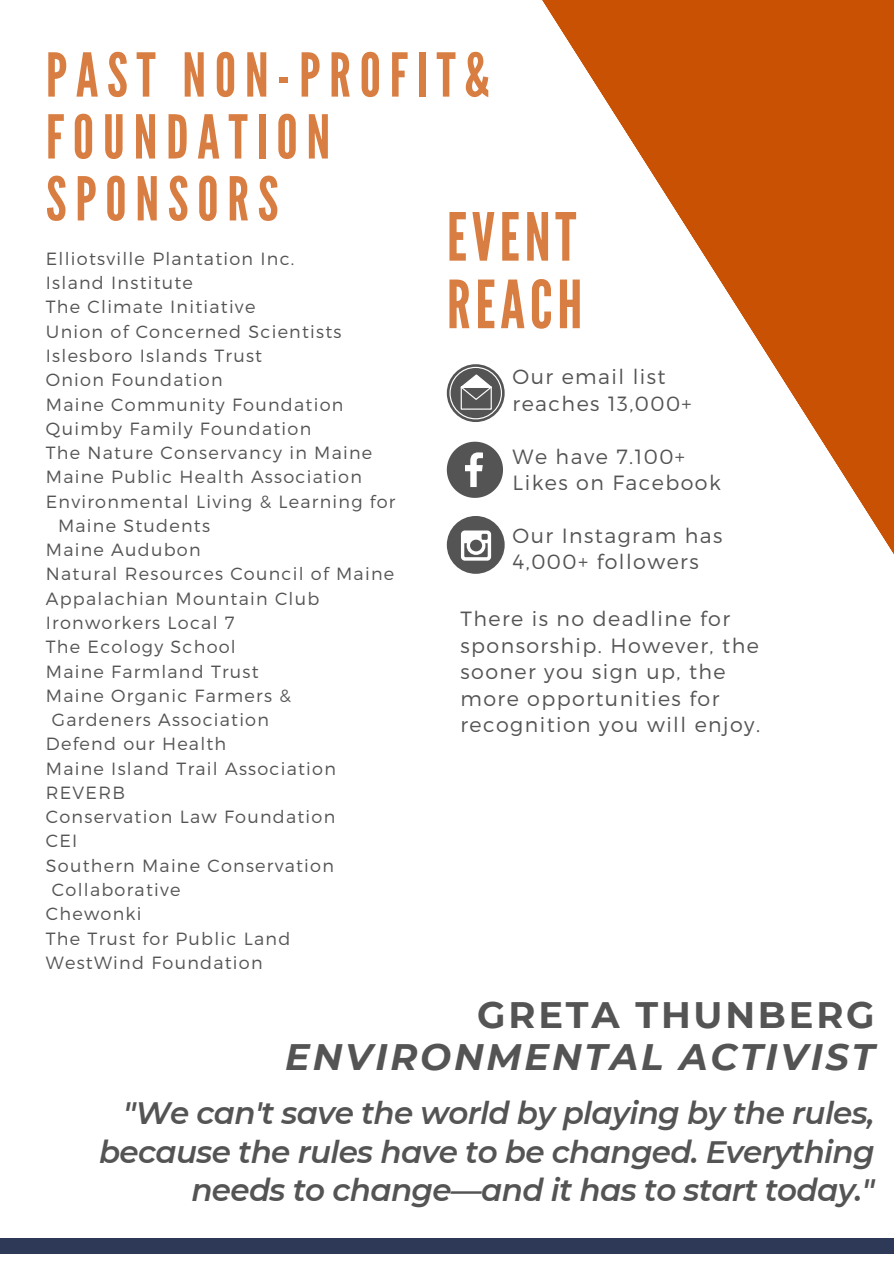
<style>
.page{position:relative;width:894px;height:1263px;background:#fff}
.page>*{position:absolute;margin:0;border:0;box-sizing:border-box;transform-origin:0 0}
.t1{font:66.15px/67.5px "League Gothic";letter-spacing:.07em;color:#d97e42}
.t2{font:60.3px/61.8px "League Gothic";letter-spacing:.145em;color:#d97e42}
.t3{font:italic 700 36.75px/41.7px "Montserrat";letter-spacing:.075em;color:#545454;text-align:right}
.t4{font:italic 600 30.9px/38.2px "Montserrat";letter-spacing:-.02em;color:#545454;text-align:right}
.t5{font:300 20.55px/26.4px "Montserrat";letter-spacing:.07em;color:#545454}
.t6{font:300 17.7px "Montserrat";letter-spacing:.07em;color:#545454}
.s1{font-style:normal}
</style>
<div class="page">
<div style="left:0;top:1237px;width:893px;height:16px;background:#2d3957"></div>
<svg style="left:446px;top:441px;width:57px;height:57px"></svg>
<div style="left:446px;top:516px;width:58px;height:57px;background:#545454;border-radius:50%"></div>
<svg style="left:461px;top:530px;width:30px;height:30px"></svg>
<svg style="left:446px;top:364px;width:58px;height:57px"></svg>
<div style="left:449px;top:367px;width:53px;height:52px;border:1px solid #fff;border-radius:50%"></div>
<svg style="left:458px;top:373px;width:36px;height:28px"></svg>
<svg style="left:542px;top:0;width:351px;height:553px"></svg>
<h4 class="t2" style="left:46px;top:45px;width:445px">PAST NON-PROFIT&amp;<br>FOUNDATION<br>SPONSORS</h4>
<p class="t1" style="left:446px;top:205px;width:137px">EVENT<br>REACH</p>
<p class="t5" style="left:512px;top:362px;width:180px">Our email list reaches 13,000+</p>
<p class="t5" style="left:512px;top:442px;width:210px">We have 7.100+<br>Likes on Facebook</p>
<h4 class="t5" style="left:512px;top:521px;width:211px">Our Instagram has<br>4,000+ followers</h4>
<h1 class="t6" style="left:46px;top:247px;width:250px">Elliotsville Plantation Inc.</h1>
<h1 class="t6" style="left:46px;top:271px;width:149px">Island Institute</h1>
<p class="t6" style="left:46px;top:295px;width:211px">The Climate Initiative</p>
<p class="t6" style="left:46px;top:320px;width:297px">Union of Concerned Scientists</p>
<p class="t6" style="left:46px;top:344px;width:218px">Islesboro Islands Trust</p>
<p class="t6" style="left:46px;top:368px;width:178px">Onion Foundation</p>
<p class="t6" style="left:46px;top:392px;width:299px">Maine Community Foundation</p>
<p class="t6" style="left:46px;top:417px;width:267px">Quimby Family Foundation</p>
<p class="t6" style="left:46px;top:441px;width:328px">The Nature Conservancy in Maine</p>
<p class="t6" style="left:46px;top:465px;width:317px">Maine Public Health Association</p>
<p class="t6" style="left:46px;top:489px;width:351px">Environmental Living &amp; Learning for</p>
<p class="t6" style="left:58px;top:514px;width:153px">Maine Students</p>
<p class="t6" style="left:46px;top:538px;width:156px">Maine Audubon</p>
<p class="t6" style="left:46px;top:562px;width:350px">Natural Resources Council of Maine</p>
<p class="t6" style="left:46px;top:587px;width:275px">Appalachian Mountain Club</p>
<p class="t6" style="left:46px;top:611px;width:190px">Ironworkers Local 7</p>
<p class="t6" style="left:46px;top:635px;width:191px">The Ecology School</p>
<p class="t6" style="left:46px;top:659px;width:214px">Maine Farmland Trust</p>
<p class="t6" style="left:46px;top:684px;width:246px">Maine Organic Farmers &amp;</p>
<p class="t6" style="left:52px;top:708px;width:218px">Gardeners Association</p>
<p class="t6" style="left:46px;top:732px;width:182px">Defend our Health</p>
<p class="t6" style="left:46px;top:756px;width:291px">Maine Island Trail Association</p>
<p class="t6" style="left:46px;top:781px;width:81px">REVERB</p>
<p class="t6" style="left:46px;top:805px;width:291px">Conservation Law Foundation</p>
<p class="t6" style="left:46px;top:829px;width:33px">CEI</p>
<p class="t6" style="left:46px;top:853px;width:289px">Southern Maine Conservation</p>
<p class="t6" style="left:52px;top:878px;width:130px">Collaborative</p>
<p class="t6" style="left:46px;top:902px;width:97px">Chewonki</p>
<p class="t6" style="left:46px;top:926px;width:246px">The Trust for Public Land</p>
<p class="t6" style="left:46px;top:950px;width:218px">WestWind Foundation</p>
<h4 class="t5" style="left:460px;top:604px;width:301px">There is no deadline for sponsorship. However, the sooner you sign up, the more opportunities for recognition you will enjoy.</h4>
<p class="t3" style="left:285px;top:994px;width:590px"><span class="s1">GRETA THUNBERG<br></span>ENVIRONMENTAL ACTIVIST</p>
<p class="t4" style="left:99px;top:1093px;width:776px">"We can't save the world by playing by the rules, because the rules have to be changed. Everything needs to change—and it has to start today."</p>
</div>
